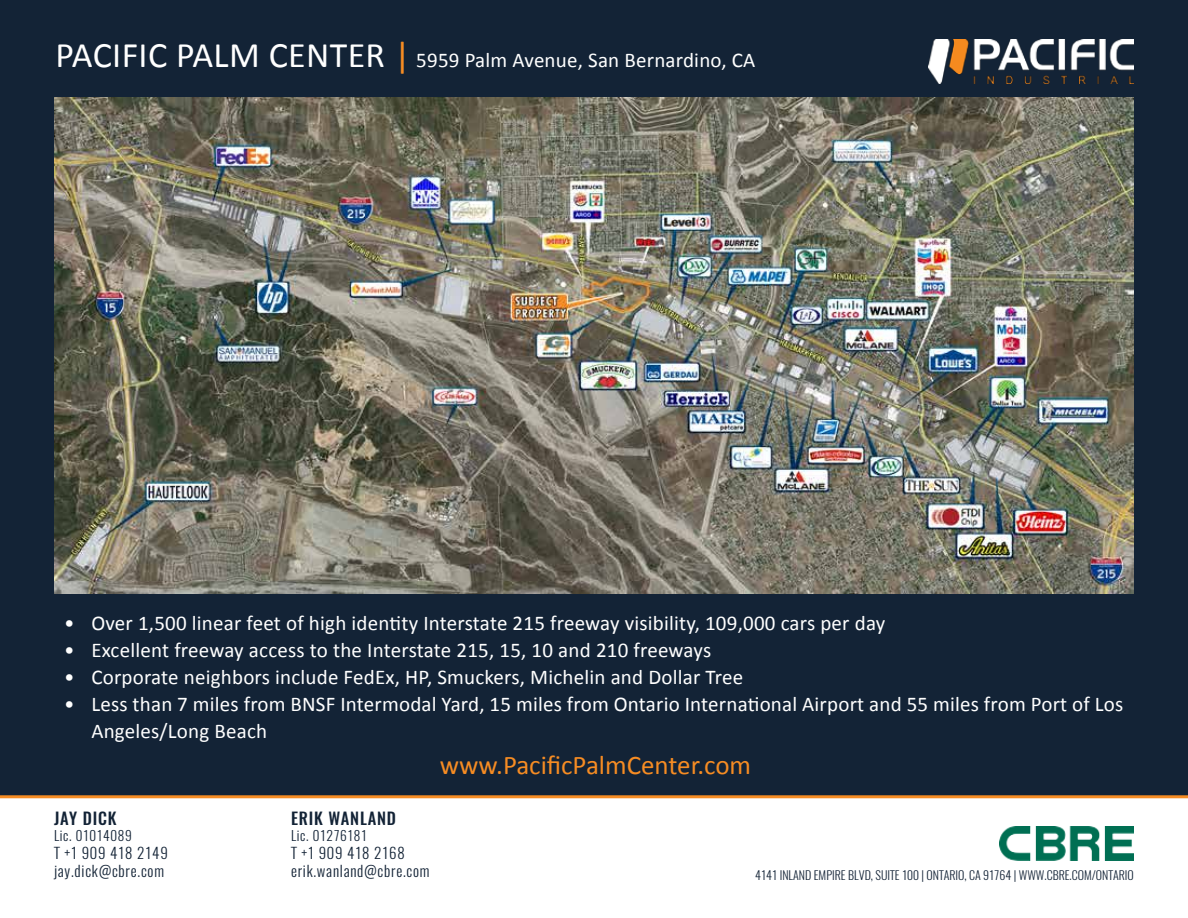
<style>
.page{position:relative;width:1188px;height:918px;background:#fff}
.page>*{position:absolute;margin:0;border:0;box-sizing:border-box;transform-origin:0 0}
.t1{font:27px "Calibri";color:#f68c23}
.t2{font:21px/27px "Calibri";letter-spacing:.01em;color:#fff}
.t3{font:500 16.5px "Oswald";letter-spacing:.05em;color:#132336}
.t4{font:300 15px/18px "Oswald";letter-spacing:.05em;color:#132336}
.t5{font:300 13.5px "Oswald";letter-spacing:.05em;color:#132336}
.t6{font:300 12px "Oswald";color:#132336}
.s1{font-size:36px}
.s2{font-size:36px;color:#f68c23}
</style>
<div class="page">
<div style="left:0;top:0;width:1188px;height:796px;background:#132336"></div>
<hr style="left:0;top:795px;width:1188px;height:3px;background:#f68c23">
<img style="left:928px;top:40px;width:206px;height:43px">
<img style="left:1000px;top:827px;width:134px;height:33px">
<img style="left:54px;top:97px;width:1080px;height:497px">
<p class="t2" style="left:56px;top:46px;width:701px"><span class="s1">PACIFIC PALM CENTER</span> <span class="s2">|</span> 5959 Palm Avenue, San Bernardino, CA</p>
<p class="t2" style="left:64px;top:610px;width:823px">• Over 1,500 linear feet of high identity Interstate 215 freeway visibility, 109,000 cars per day</p>
<p class="t2" style="left:64px;top:637px;width:648px">• Excellent freeway access to the Interstate 215, 15, 10 and 210 freeways</p>
<p class="t2" style="left:64px;top:664px;width:680px">• Corporate neighbors include FedEx, HP, Smuckers, Michelin and Dollar Tree</p>
<p class="t2" style="left:91px;top:691px;width:1033px;text-indent:-27px">• Less than 7 miles from BNSF Intermodal Yard, 15 miles from Ontario International Airport and 55 miles from Port of Los<br>Angeles/Long Beach</p>
<p class="t3" style="left:54px;top:807px;width:64px">JAY DICK</p>
<p class="t5" style="left:54px;top:827px;width:79px">Lic. 01014089</p>
<p class="t4" style="left:54px;top:844px;width:115px">T +1 909 418 2149 jay.dick@cbre.com</p>
<p class="t1" style="left:440px;top:748px;width:313px">www.PacificPalmCenter.com</p>
<p class="t3" style="left:291px;top:807px;width:107px">ERIK WANLAND</p>
<p class="t5" style="left:291px;top:827px;width:77px">Lic. 01276181</p>
<p class="t4" style="left:291px;top:844px;width:140px">T +1 909 418 2168 erik.wanland@cbre.com</p>
<p class="t6" style="left:755px;top:868px;width:380px">4141 INLAND EMPIRE BLVD, SUITE 100 | ONTARIO, CA 91764 | WWW.CBRE.COM/ONTARIO</p>
</div>
